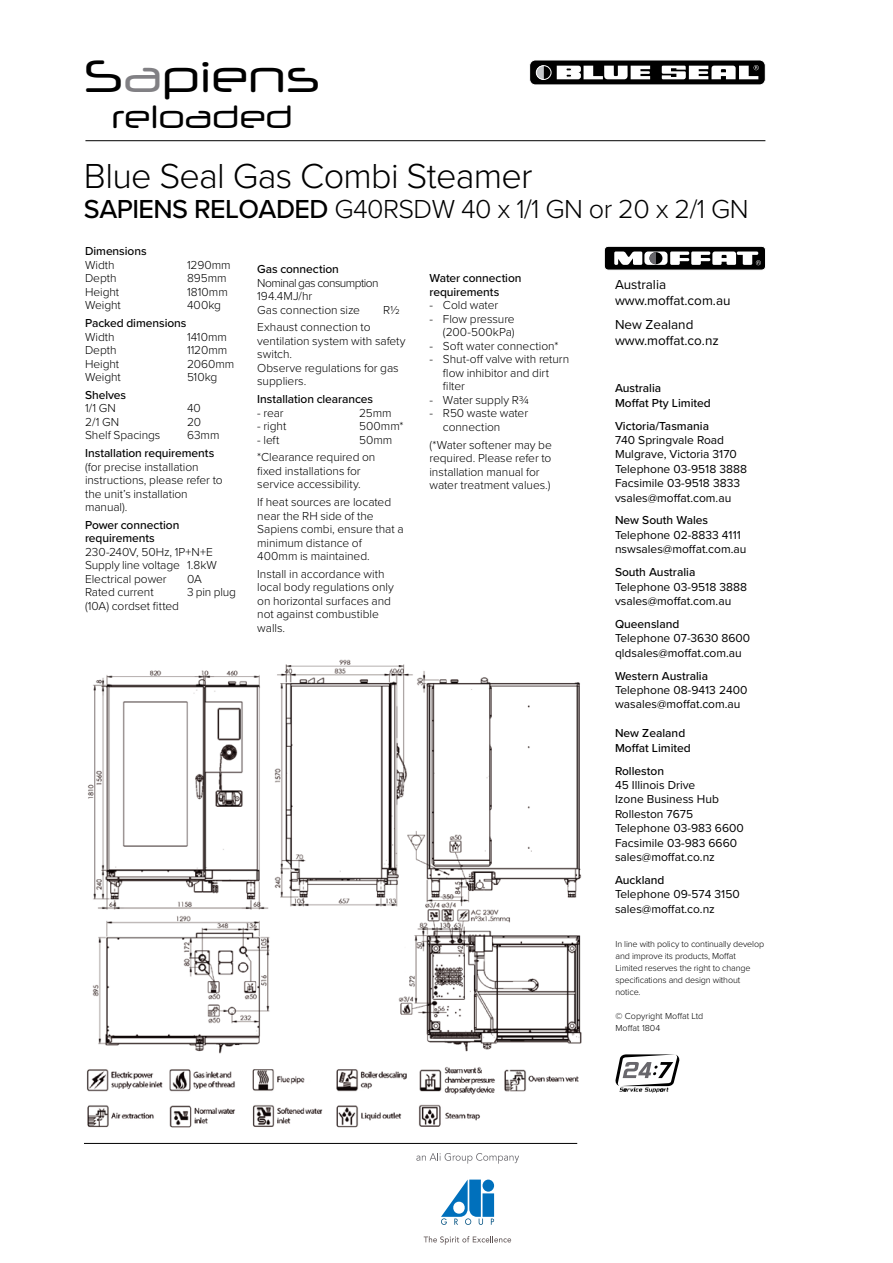
<style>
.page{position:relative;width:893px;height:1263px;background:#fff}
.page>*{position:absolute;margin:0;border:0;box-sizing:border-box;transform-origin:0 0}
.t1{font:46.5px "Neuropol X Rg";color:#000}
.t2{font:300 36px "Proxima Nova";letter-spacing:-.02em;color:#000}
.t3{font:33px "Neuropol X Rg";color:#000}
.t4{font:300 27px "Proxima Nova";letter-spacing:-.02em;color:#000}
.t5{font:13.5px/15.8px "Proxima Nova";color:#000}
.t6{font:300 12px/13.5px "Proxima Nova";letter-spacing:-.005em;color:#000}
.t7{font:12px/14.4px "Proxima Nova";color:#000}
.t8{font:500 12px/13.5px "Proxima Nova";color:#000}
.t9{font:300 12px/13.5px "Proxima Nova";letter-spacing:-.035em;color:#000}
.t10{font:300 9px/12px "Proxima Nova";letter-spacing:-.015em;color:#000}
.s1{color:#818084}
.s2{font-weight:500}
</style>
<div class="page">
<hr style="left:85px;top:140px;width:680px;height:1px;background:#000">
<div style="left:530px;top:60px;width:235px;height:25px;background:#000;border-radius:6px"></div>
<div style="left:529px;top:60px;width:236px;height:25px;border:1px solid #fff;border-radius:6px"></div>
<svg style="left:536px;top:65px;width:8px;height:15px"></svg>
<div style="left:536px;top:65px;width:15px;height:15px;border:1px solid #fff;border-radius:50%"></div>
<svg style="left:557px;top:66px;width:93px;height:13px"></svg>
<svg style="left:662px;top:65px;width:97px;height:14px"></svg>
<svg style="left:424px;top:1236px;width:87px;height:9px"></svg>
<div style="left:483px;top:1179px;width:11px;height:13px;background:#0070bc;border-radius:50%"></div>
<div style="left:483px;top:1193px;width:11px;height:24px;background:#0070bc"></div>
<svg style="left:441px;top:1179px;width:42px;height:46px"></svg>
<svg style="left:491px;top:1218px;width:3px;height:7px"></svg>
<svg style="left:416px;top:1153px;width:103px;height:11px"></svg>
<svg style="left:615px;top:1054px;width:65px;height:38px"></svg>
<hr style="left:84px;top:1143px;width:493px;height:1px;background:#000">
<svg style="left:604px;top:246px;width:162px;height:24px"></svg>
<img style="left:88px;top:659px;width:494px;height:395px">
<img style="left:87px;top:1067px;width:492px;height:61px">
<h1 class="t1" style="left:84px;top:47px;width:238px">S<span class="s1">a</span>piens</h1>
<h3 class="t3" style="left:112px;top:96px;width:183px">reloaded</h3>
<h2 class="t2" style="left:84px;top:149px;width:450px">Blue Seal Gas Combi Steamer</h2>
<h3 class="t4" style="left:84px;top:189px;width:666px"><span class="s2">SAPIENS RELOADED</span> G40RSDW 40 x 1/1 GN or 20 x 2/1 GN</h3>
<p class="t8" style="left:85px;top:244px;width:63px">Dimensions</p>
<p class="t6" style="left:85px;top:257px;width:31px">Width</p>
<p class="t6" style="left:187px;top:257px;width:45px">1290mm</p>
<p class="t6" style="left:85px;top:271px;width:33px">Depth</p>
<p class="t6" style="left:187px;top:271px;width:41px">895mm</p>
<p class="t6" style="left:85px;top:284px;width:36px">Height</p>
<p class="t6" style="left:187px;top:284px;width:42px">1810mm</p>
<p class="t6" style="left:85px;top:298px;width:37px">Weight</p>
<p class="t6" style="left:187px;top:298px;width:35px">400kg</p>
<p class="t8" style="left:85px;top:316px;width:103px">Packed dimensions</p>
<p class="t6" style="left:85px;top:329px;width:31px">Width</p>
<p class="t6" style="left:187px;top:329px;width:41px">1410mm</p>
<p class="t6" style="left:85px;top:343px;width:33px">Depth</p>
<p class="t6" style="left:187px;top:343px;width:42px">1120mm</p>
<p class="t6" style="left:85px;top:356px;width:36px">Height</p>
<p class="t6" style="left:187px;top:356px;width:49px">2060mm</p>
<p class="t6" style="left:85px;top:370px;width:37px">Weight</p>
<p class="t6" style="left:187px;top:370px;width:32px">510kg</p>
<p class="t8" style="left:85px;top:388px;width:43px">Shelves</p>
<p class="t6" style="left:85px;top:401px;width:32px">1/1 GN</p>
<p class="t6" style="left:187px;top:401px;width:15px">40</p>
<p class="t6" style="left:85px;top:414px;width:36px">2/1 GN</p>
<p class="t6" style="left:187px;top:414px;width:16px">20</p>
<p class="t6" style="left:85px;top:428px;width:77px">Shelf Spacings</p>
<p class="t6" style="left:187px;top:428px;width:34px">63mm</p>
<p class="t8" style="left:85px;top:446px;width:131px">Installation requirements</p>
<p class="t6" style="left:85px;top:459px;width:139px">(for precise installation instructions, please refer to the unit’s installation manual).</p>
<p class="t8" style="left:85px;top:518px;width:96px">Power connection requirements</p>
<p class="t6" style="left:85px;top:544px;width:133px">230-240V, 50Hz, 1P+N+E<br>Supply line voltage 1.8kW<br>Electrical power</p>
<p class="t6" style="left:187px;top:571px;width:16px">0A</p>
<p class="t6" style="left:85px;top:585px;width:70px">Rated current</p>
<p class="t6" style="left:187px;top:585px;width:50px">3 pin plug</p>
<p class="t6" style="left:85px;top:598px;width:96px">(10A) cordset fitted</p>
<p class="t8" style="left:257px;top:262px;width:83px">Gas connection</p>
<p class="t9" style="left:257px;top:275px;width:123px">Nominal gas consumption<br>194.4MJ/hr<br>Gas connection size</p>
<p class="t6" style="left:383px;top:302px;width:18px">R½</p>
<p class="t6" style="left:257px;top:320px;width:150px">Exhaust connection to ventilation system with safety switch.<br>Observe regulations for gas suppliers.</p>
<p class="t8" style="left:257px;top:392px;width:117px">Installation clearances</p>
<p class="t6" style="left:257px;top:405px;width:28px">- rear</p>
<p class="t6" style="left:359px;top:405px;width:34px">25mm</p>
<p class="t6" style="left:257px;top:419px;width:31px">- right</p>
<p class="t6" style="left:359px;top:419px;width:46px">500mm*</p>
<p class="t6" style="left:257px;top:432px;width:24px">- left</p>
<p class="t6" style="left:257px;top:430px;width:137px;line-height:17.7px;text-indent:102px">50mm *Clearance required on</p>
<p class="t6" style="left:257px;top:463px;width:105px">fixed installations for service accessibility.</p>
<p class="t6" style="left:257px;top:495px;width:148px">If heat sources are located near the RH side of the<br>Sapiens combi, ensure that a minimum distance of<br>400mm is maintained.</p>
<p class="t6" style="left:257px;top:566px;width:138px">Install in accordance with local body regulations only on horizontal surfaces and not against combustible walls.</p>
<p class="t8" style="left:429px;top:271px;width:94px">Water connection requirements</p>
<p class="t6" style="left:429px;top:298px;width:70px">- Cold water</p>
<p class="t6" style="left:429px;top:311px;width:87px;text-align:right">- Flow pressure (200-500kPa)</p>
<p class="t6" style="left:429px;top:338px;width:130px">- Soft water connection*</p>
<p class="t6" style="left:443px;top:352px;width:128px;text-indent:-14px">- Shut-off valve with return flow inhibitor and dirt filter</p>
<p class="t6" style="left:429px;top:392px;width:101px">- Water supply R¾</p>
<p class="t6" style="left:443px;top:406px;width:87px;text-indent:-14px">- R50 waste water connection</p>
<p class="t6" style="left:429px;top:437px;width:124px">(*Water softener may be required. Please refer to installation manual for water treatment values.)</p>
<p class="t5" style="left:615px;top:276px;width:117px">Australia www.moffat.com.au</p>
<p class="t5" style="left:615px;top:316px;width:105px">New Zealand www.moffat.co.nz</p>
<p class="t8" style="left:615px;top:381px;width:97px;line-height:14.4px">Australia<br>Moffat Pty Limited</p>
<p class="t8" style="left:615px;top:418px;width:96px">Victoria/Tasmania</p>
<p class="t7" style="left:615px;top:432px;width:134px">740 Springvale Road<br>Mulgrave, Victoria 3170<br>Telephone 03-9518 3888<br>Facsimile 03-9518 3833 vsales@moffat.com.au</p>
<p class="t8" style="left:615px;top:513px;width:95px">New South Wales</p>
<p class="t7" style="left:615px;top:527px;width:133px">Telephone 02-8833 4111 nswsales@moffat.com.au</p>
<p class="t8" style="left:615px;top:565px;width:82px">South Australia</p>
<p class="t7" style="left:615px;top:579px;width:134px">Telephone 03-9518 3888 vsales@moffat.com.au</p>
<p class="t8" style="left:615px;top:617px;width:66px">Queensland</p>
<p class="t7" style="left:615px;top:630px;width:137px">Telephone 07-3630 8600 qldsales@moffat.com.au</p>
<p class="t8" style="left:615px;top:668px;width:95px">Western Australia</p>
<p class="t7" style="left:615px;top:682px;width:134px">Telephone 08-9413 2400 wasales@moffat.com.au</p>
<p class="t8" style="left:615px;top:725px;width:77px;line-height:14.4px">New Zealand<br>Moffat Limited</p>
<p class="t8" style="left:615px;top:763px;width:51px">Rolleston</p>
<p class="t7" style="left:615px;top:777px;width:130px">45 Illinois Drive<br>Izone Business Hub<br>Rolleston 7675<br>Telephone 03-983 6600<br>Facsimile 03-983 6660 sales@moffat.co.nz</p>
<p class="t8" style="left:615px;top:873px;width:51px">Auckland</p>
<p class="t7" style="left:615px;top:886px;width:126px">Telephone 09-574 3150 sales@moffat.co.nz</p>
<p class="t10" style="left:615px;top:938px;width:150px">In line with policy to continually develop and improve its products, Moffat<br>Limited reserves the right to change specifications and design without notice.</p>
<p class="t10" style="left:615px;top:1010px;width:89px">© Copyright Moffat Ltd<br>Moffat 1804</p>
</div>
